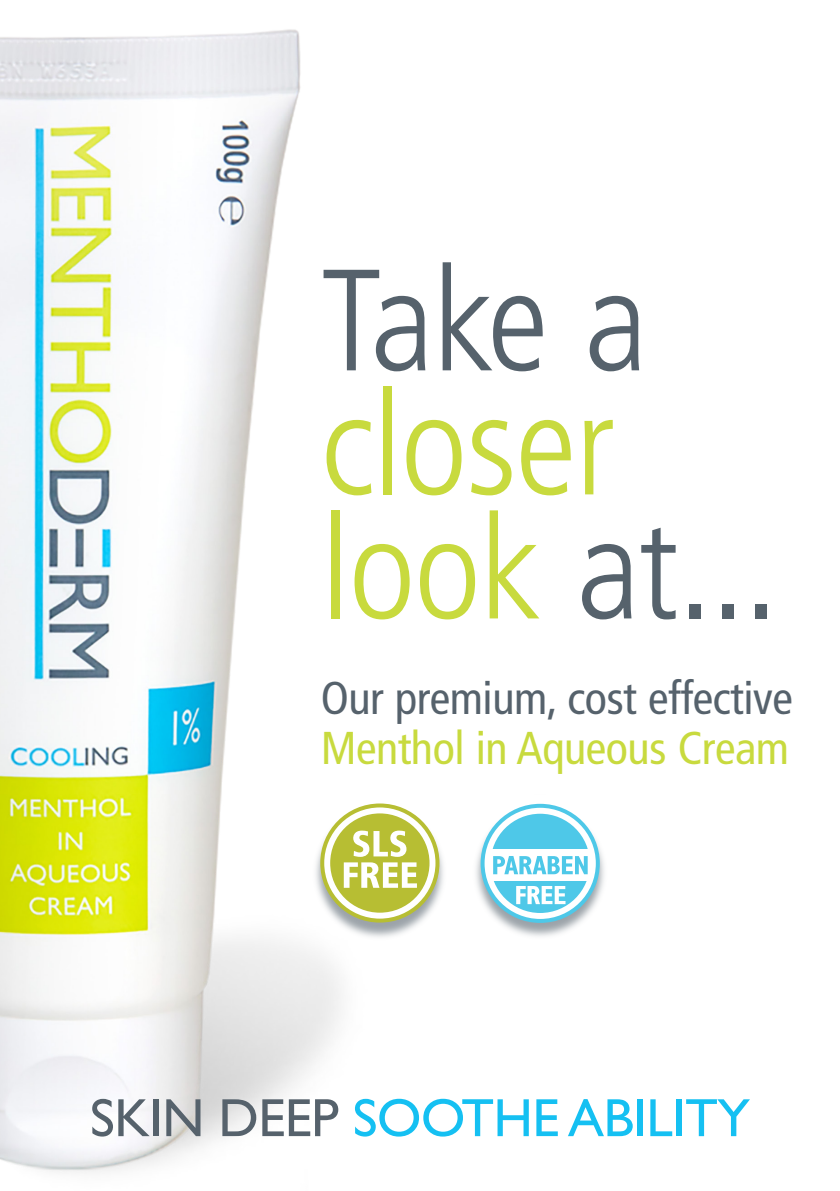
<style>
.page{position:relative;width:840px;height:1191px;background:#fff}
.page>*{position:absolute;margin:0;border:0;box-sizing:border-box;transform-origin:0 0}
.t1{font:300 condensed 144px/124px "Frutiger";letter-spacing:-.01em;color:#56626c}
.t2{font:54px "Gill Sans";letter-spacing:-.01em;color:#15c0f2}
.t3{font:condensed 46px/50px "Frutiger";letter-spacing:-.01em;color:#56626c}
.s1{color:#c8da3e}
.s2{color:#56626c}
</style>
<div class="page">
<img style="left:0;top:29px;width:341px;height:1144px">
<img style="left:269px;top:789px;width:152px;height:156px">
<svg style="left:320px;top:803px;width:109px;height:119px"></svg>
<img style="left:429px;top:837px;width:175px;height:100px">
<svg style="left:480px;top:804px;width:119px;height:119px"></svg>
<p class="t1" style="left:320px;top:260px;width:459px">Take a <span class="s1">closer look</span> at...</p>
<p class="t3" style="left:320px;top:673px;width:473px">Our premium, cost effective<br><span class="s1">Menthol in Aqueous Cream</span></p>
<p class="t2" style="left:90px;top:1086px;width:661px"><span class="s2">SKIN DEEP</span> SOOTHE ABILITY</p>
</div>
